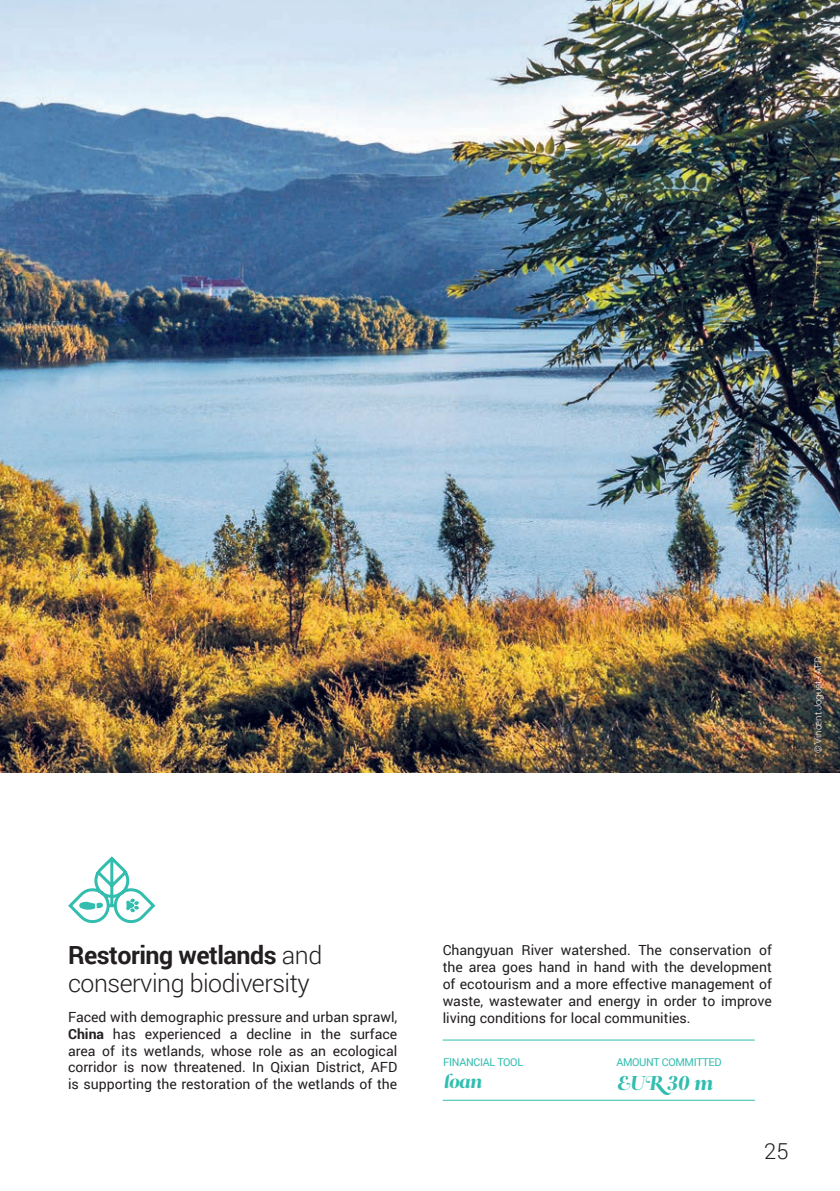
<style>
.page{position:relative;width:840px;height:1191px;background:#fff}
.page>*{position:absolute;margin:0;border:0;box-sizing:border-box;transform-origin:0 0}
.t1{font:300 25px/28px "Roboto";letter-spacing:-.02em;color:#231f20}
.t2{font:300 22px "Roboto";color:#231f20}
.t3{font:20px "Leitura Display Swashes";color:#32bdaf}
.t4{font:18.6px "Leitura Display Swashes";color:#32bdaf}
.t5{font:14px/16.8px "Roboto";color:#231f20;text-align:justify}
.t6{font:10.8px "Roboto";letter-spacing:-.03em;color:#32bdaf}
.t7{font:300 9.6px "Roboto";letter-spacing:-.01em;color:#fff}
.s1{font-weight:700}
</style>
<div class="page">
<hr style="left:442px;top:1039px;width:312px;height:1px;background:#32bdaf">
<hr style="left:442px;top:1099px;width:312px;height:1px;background:#32bdaf">
<svg style="left:68px;top:856px;width:88px;height:68px"></svg>
<img style="left:0;top:0;width:839px;height:772px">
<p class="t7" style="left:811px;top:753px;width:98px;rotate:-90deg">© Vincent Joguet - AFD</p>
<h1 class="t1" style="left:68px;top:940px;width:255px"><span class="s1">Restoring wetlands</span> and conserving biodiversity</h1>
<p class="t5" style="left:68px;top:1008px;width:330px">Faced with demographic pressure and urban sprawl, <span class="s1">China</span> has experienced a decline in the surface area of its wetlands, whose role as an ecological corridor is now threatened. In Qixian District, AFD is supporting the restoration of the wetlands of the</p>
<p class="t5" style="left:442px;top:941px;width:330px">Changyuan River watershed. The conservation of the area goes hand in hand with the development of ecotourism and a more effective management of waste, wastewater and energy in order to improve living conditions for local communities.</p>
<p class="t6" style="left:443px;top:1054px;width:81px">FINANCIAL TOOL</p>
<h3 class="t4" style="left:443px;top:1070px;width:39px">loan</h3>
<p class="t6" style="left:616px;top:1054px;width:107px">AMOUNT COMMITTED</p>
<h3 class="t3" style="left:616px;top:1071px;width:97px">EUR 30 m</h3>
<h2 class="t2" style="left:763px;top:1136px;width:26px">25</h2>
</div>
